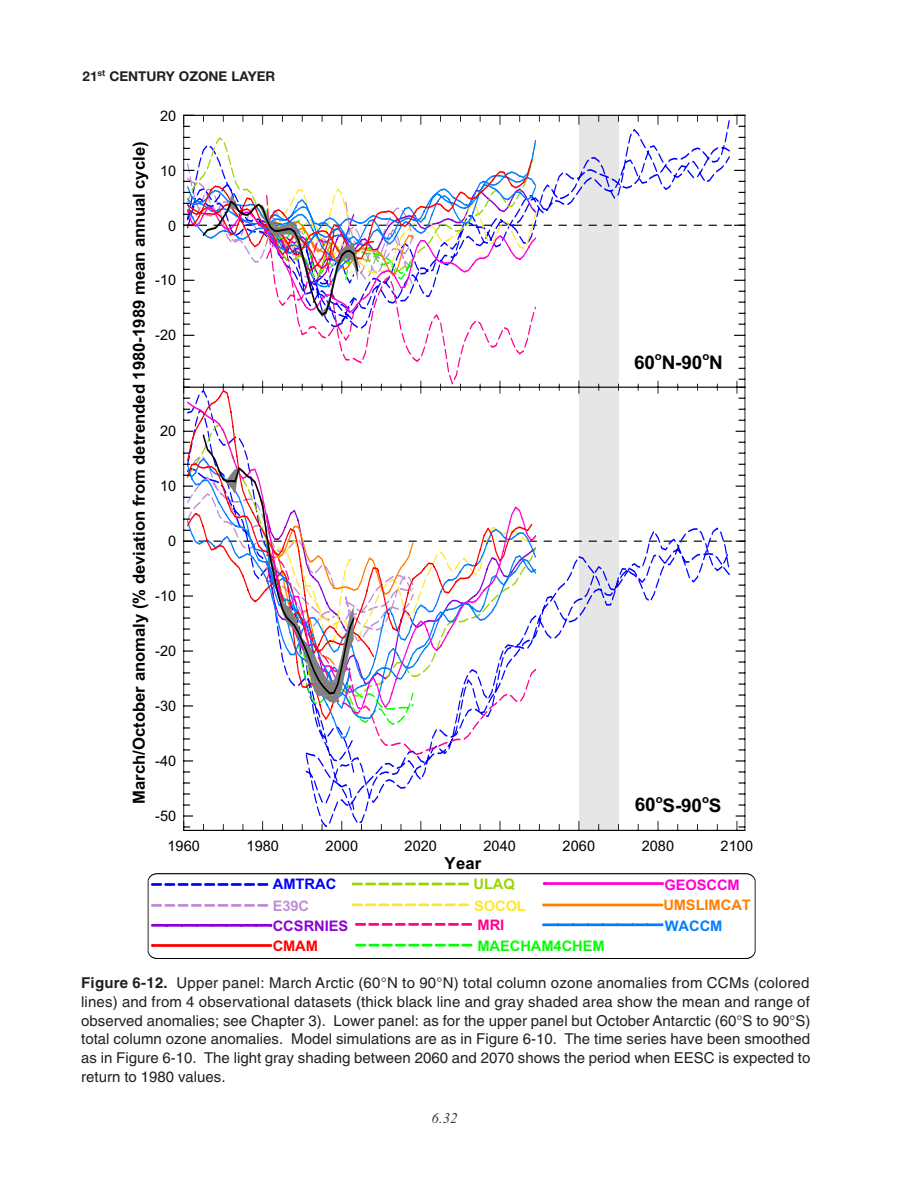
<style>
.page{position:relative;width:918px;height:1188px;background:#fff}
.page>*{position:absolute;margin:0;border:0;box-sizing:border-box;transform-origin:0 0}
.t1{font:700 18.75px "Arial";color:#000}
.t2{font:700 16.5px "Arial";color:#000}
.t3{font:15px/18.8px "Helvetica";color:#231f20;text-align:justify}
.t4{font:italic 15px "Times New Roman";color:#3e3e3f}
.t5{font:14.55px "Arial";letter-spacing:.005em;color:#000}
.t6{font:700 14.55px "Arial";letter-spacing:-.005em;color:#0f0}
.t7{font:700 14.55px "Arial";letter-spacing:-.005em;color:#ff7e00}
.t8{font:700 14.55px "Arial";color:#8d00d4}
.t9{font:700 14.55px "Arial";color:#ff00d4}
.t10{font:700 14.55px "Arial";color:#00f}
.t11{font:700 14.55px "Arial";color:#ffe631}
.t12{font:700 14.55px "Arial";color:#007eff}
.t13{font:700 14.55px "Arial";color:#bf8dd4}
.t14{font:700 14.55px "Arial";color:#9ad400}
.t15{font:700 14.55px "Arial";color:#f00}
.t16{font:700 14.55px "Arial";color:#ff008d}
.t17{font:700 13.5px "Helvetica Neue";color:#231f20}
.s1{font-weight:700}
</style>
<div class="page">
<div style="left:579px;top:116px;width:40px;height:714px;background:#e6e6e6"></div>
<hr style="left:184px;top:830px;width:561px;height:1px;background:#000">
<hr style="left:184px;top:115px;width:561px;height:1px;background:#000">
<hr style="left:184px;top:387px;width:561px;height:1px;background:#000">
<svg style="left:186px;top:389px;width:545px;height:439px"></svg>
<svg style="left:265px;top:729px;width:272px;height:27px"></svg>
<svg style="left:186px;top:389px;width:347px;height:11px"></svg>
<svg style="left:186px;top:400px;width:351px;height:31px"></svg>
<svg style="left:185px;top:816px;width:8px;height:14px"></svg>
<hr style="left:184px;top:387px;width:1px;height:443px;background:#000">
<svg style="left:724px;top:541px;width:21px;height:1px"></svg>
<svg style="left:736px;top:816px;width:9px;height:14px"></svg>
<hr style="left:745px;top:387px;width:1px;height:443px;background:#000">
<svg style="left:186px;top:119px;width:545px;height:206px"></svg>
<svg style="left:186px;top:139px;width:351px;height:19px"></svg>
<svg style="left:265px;top:317px;width:272px;height:68px"></svg>
<svg style="left:184px;top:379px;width:6px;height:20px"></svg>
<svg style="left:185px;top:119px;width:9px;height:8px"></svg>
<hr style="left:184px;top:115px;width:1px;height:272px;background:#000">
<svg style="left:737px;top:379px;width:8px;height:20px"></svg>
<svg style="left:736px;top:116px;width:9px;height:11px"></svg>
<svg style="left:724px;top:225px;width:21px;height:1px"></svg>
<hr style="left:745px;top:115px;width:1px;height:272px;background:#000">
<svg style="left:184px;top:431px;width:353px;height:298px"></svg>
<svg style="left:184px;top:158px;width:353px;height:159px"></svg>
<svg style="left:148px;top:874px;width:607px;height:85px"></svg>
<p class="t17" style="left:82px;top:68px;width:194px">21<sup>st</sup> CENTURY OZONE LAYER</p>
<p class="t5" style="left:160px;top:107px;width:18px">20</p>
<p class="t2" style="left:130px;top:804px;width:664px;rotate:-90deg">March/October anomaly (% deviation from detrended 1980 1989 mean annual cycle)</p>
<p class="t5" style="left:168px;top:162px;width:10px">0</p>
<p class="t5" style="left:168px;top:217px;width:10px">0</p>
<p class="t5" style="left:155px;top:272px;width:23px">-10</p>
<p class="t5" style="left:155px;top:327px;width:23px">-20</p>
<p class="t5" style="left:160px;top:423px;width:18px">20</p>
<p class="t5" style="left:160px;top:478px;width:18px">10</p>
<p class="t5" style="left:168px;top:533px;width:10px">0</p>
<p class="t5" style="left:155px;top:588px;width:23px">-10</p>
<p class="t5" style="left:155px;top:643px;width:23px">-20</p>
<p class="t5" style="left:155px;top:698px;width:23px">-30</p>
<p class="t5" style="left:155px;top:753px;width:23px">-40</p>
<p class="t5" style="left:155px;top:808px;width:23px">-50</p>
<p class="t1" style="left:634px;top:351px;width:90px">60 N-90 N</p>
<p class="t1" style="left:635px;top:794px;width:88px">60 S-90 S</p>
<p class="t5" style="left:176px;top:838px;width:26px">960</p>
<p class="t5" style="left:247px;top:838px;width:34px">1980</p>
<p class="t5" style="left:326px;top:838px;width:34px">2000</p>
<p class="t5" style="left:405px;top:838px;width:34px">2020</p>
<p class="t5" style="left:484px;top:838px;width:34px">2040</p>
<p class="t5" style="left:563px;top:838px;width:34px">2060</p>
<p class="t5" style="left:642px;top:838px;width:34px">2080</p>
<p class="t5" style="left:721px;top:838px;width:34px">2100</p>
<p class="t2" style="left:445px;top:854px;width:38px">Year</p>
<p class="t10" style="left:273px;top:876px;width:65px">AMTRAC</p>
<p class="t13" style="left:273px;top:897px;width:38px">E39C</p>
<p class="t8" style="left:273px;top:918px;width:77px">CCSRNIES</p>
<p class="t15" style="left:273px;top:938px;width:47px">CMAM</p>
<p class="t14" style="left:474px;top:876px;width:43px">ULAQ</p>
<p class="t11" style="left:474px;top:897px;width:53px">SOCOL</p>
<p class="t6" style="left:477px;top:937px;width:129px">MAECHAM4CHEM</p>
<p class="t9" style="left:664px;top:876px;width:77px">GEOSCCM</p>
<p class="t7" style="left:663px;top:897px;width:89px">UMSLIMCAT</p>
<p class="t16" style="left:478px;top:917px;width:28px">MRI</p>
<p class="t12" style="left:665px;top:917px;width:59px">WACCM</p>
<p class="t3" style="left:81px;top:975px;width:731px"><span class="s1">Figure 6-12.</span> Upper panel: March Arctic (60°N to 90°N) total column ozone anomalies from CCMs (colored lines) and from 4 observational datasets (thick black line and gray shaded area show the mean and range of observed anomalies; see Chapter 3). Lower panel: as for the upper panel but October Antarctic (60°S to 90°S) total column ozone anomalies. Model simulations are as in Figure 6-10. The time series have been smoothed as in Figure 6-10. The light gray shading between 2060 and 2070 shows the period when EESC is expected to return to 1980 values.</p>
<p class="t4" style="left:432px;top:1109px;width:28px">6.32</p>
</div>
